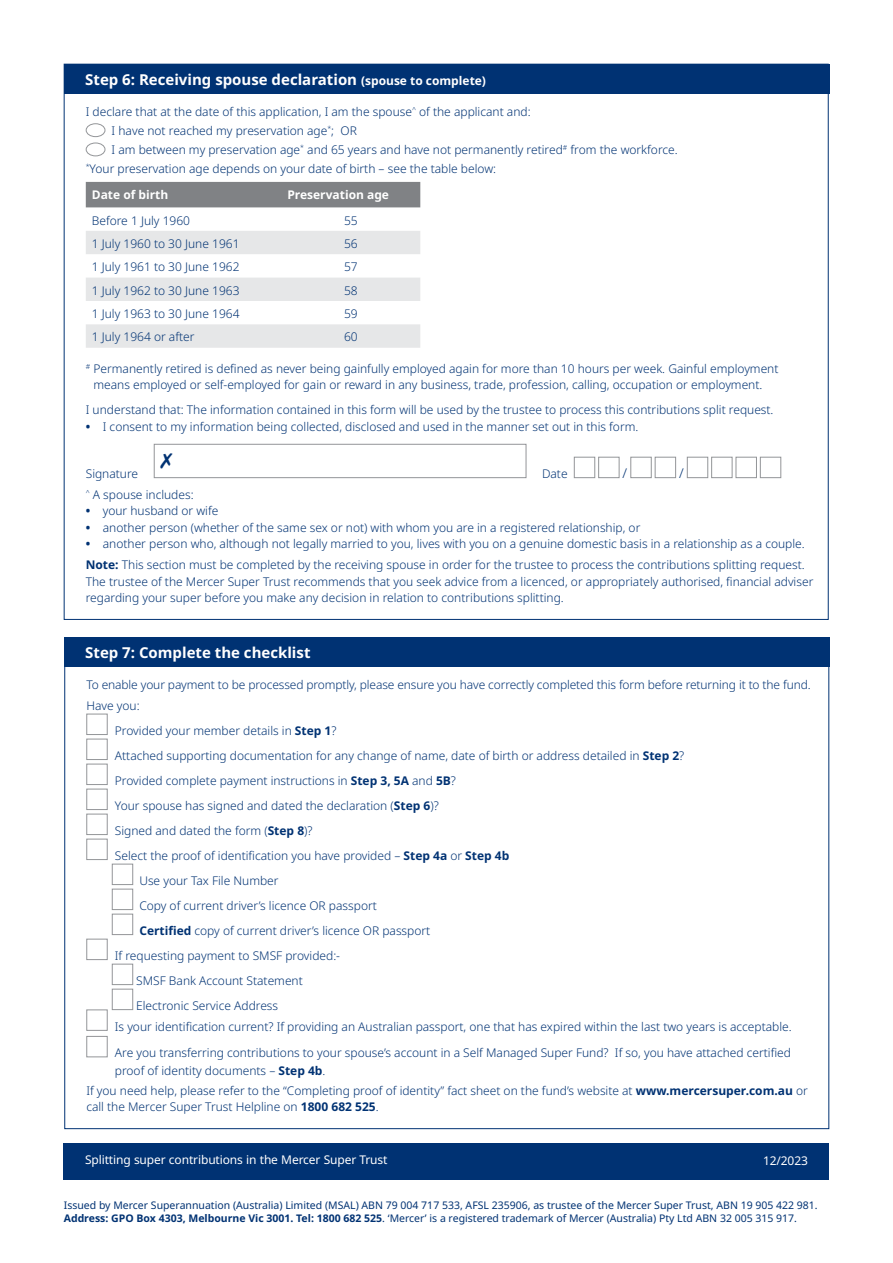
<style>
.page{position:relative;width:893px;height:1263px;background:#fff}
.page>*{position:absolute;margin:0;border:0;box-sizing:border-box;transform-origin:0 0}
.t1{font:700 15px "Noto Sans";color:#fff}
.t2{font:300 13.5px "Noto Sans";color:#003273}
.t3{font:300 12px/16.5px "Noto Sans";color:#003273}
.t4{font:12px "Noto Sans";letter-spacing:-.01em;color:#fff}
.t5{font:700 12px "Noto Sans";color:#fff}
.t6{font:10.5px/12.6px "Noto Sans";color:#003273}
.s1{font-size:12px}
.s2{font-weight:700}
</style>
<div class="page">
<div style="left:64px;top:1143px;width:765px;height:36px;background:#003273"></div>
<div style="left:86px;top:123px;width:19px;height:14px;border:1px solid #939598;border-radius:50%"></div>
<div style="left:86px;top:143px;width:19px;height:13px;border:1px solid #939598;border-radius:50%"></div>
<div style="left:86px;top:182px;width:334px;height:25px;background:#808285"></div>
<svg style="left:86px;top:231px;width:334px;height:117px"></svg>
<div style="left:154px;top:444px;width:372px;height:34px;border:1px solid #939598"></div>
<div style="left:574px;top:457px;width:21px;height:21px;background:#fff;border:1px solid #939598"></div>
<div style="left:598px;top:457px;width:21px;height:21px;background:#fff;border:1px solid #939598"></div>
<div style="left:630px;top:457px;width:22px;height:21px;background:#fff;border:1px solid #939598"></div>
<div style="left:655px;top:457px;width:21px;height:21px;background:#fff;border:1px solid #939598"></div>
<div style="left:687px;top:457px;width:21px;height:21px;background:#fff;border:1px solid #939598"></div>
<div style="left:711px;top:457px;width:21px;height:21px;background:#fff;border:1px solid #939598"></div>
<div style="left:736px;top:457px;width:21px;height:21px;background:#fff;border:1px solid #939598"></div>
<div style="left:760px;top:457px;width:21px;height:21px;background:#fff;border:1px solid #939598"></div>
<div style="left:86px;top:714px;width:22px;height:21px;background:#fff;border:1px solid #939598"></div>
<div style="left:86px;top:739px;width:22px;height:21px;background:#fff;border:1px solid #939598"></div>
<div style="left:86px;top:764px;width:22px;height:21px;background:#fff;border:1px solid #939598"></div>
<div style="left:86px;top:789px;width:22px;height:21px;background:#fff;border:1px solid #939598"></div>
<div style="left:86px;top:814px;width:22px;height:21px;background:#fff;border:1px solid #939598"></div>
<div style="left:86px;top:839px;width:22px;height:21px;background:#fff;border:1px solid #939598"></div>
<div style="left:112px;top:864px;width:21px;height:21px;background:#fff;border:1px solid #939598"></div>
<div style="left:112px;top:889px;width:21px;height:21px;background:#fff;border:1px solid #939598"></div>
<div style="left:112px;top:914px;width:21px;height:21px;background:#fff;border:1px solid #939598"></div>
<div style="left:86px;top:939px;width:22px;height:21px;background:#fff;border:1px solid #939598"></div>
<div style="left:112px;top:964px;width:21px;height:21px;background:#fff;border:1px solid #939598"></div>
<div style="left:112px;top:989px;width:21px;height:21px;background:#fff;border:1px solid #939598"></div>
<div style="left:86px;top:1009px;width:22px;height:22px;background:#fff;border:1px solid #939598"></div>
<div style="left:86px;top:1036px;width:22px;height:21px;background:#fff;border:1px solid #939598"></div>
<div style="left:64px;top:64px;width:765px;height:30px;background:#003273"></div>
<div style="left:64px;top:637px;width:765px;height:29px;background:#003273"></div>
<p class="t1" style="left:85px;top:69px;width:402px">Step 6: Receiving spouse declaration <span class="s1">(spouse to complete)</span></p>
<p class="t3" style="left:86px;top:103px;width:446px">I declare that at the date of this application, I am the spouse<sup>^</sup> of the applicant and:</p>
<p class="t3" style="left:112px;top:123px;width:247px">I have not reached my preservation age<sup>*</sup>; OR</p>
<p class="t3" style="left:112px;top:142px;width:568px">I am between my preservation age<sup>*</sup> and 65 years and have not permanently retired<sup>#</sup> from the workforce.</p>
<p class="t3" style="left:86px;top:161px;width:412px"><sup>*</sup>Your preservation age depends on your date of birth – see the table below:</p>
<p class="t5" style="left:92px;top:186px;width:78px">Date of birth</p>
<p class="t5" style="left:287px;top:186px;width:103px">Preservation age</p>
<p class="t3" style="left:92px;top:212px;width:100px">Before 1 July 1960</p>
<p class="t3" style="left:344px;top:212px;width:15px">55</p>
<p class="t3" style="left:92px;top:236px;width:149px">1 July 1960 to 30 June 1961</p>
<p class="t3" style="left:344px;top:236px;width:15px">56</p>
<p class="t3" style="left:92px;top:259px;width:149px">1 July 1961 to 30 June 1962</p>
<p class="t3" style="left:344px;top:259px;width:15px">57</p>
<p class="t3" style="left:92px;top:282px;width:149px">1 July 1962 to 30 June 1963</p>
<p class="t3" style="left:344px;top:282px;width:15px">58</p>
<p class="t3" style="left:92px;top:306px;width:149px">1 July 1963 to 30 June 1964</p>
<p class="t3" style="left:344px;top:306px;width:15px">59</p>
<p class="t3" style="left:92px;top:329px;width:104px">1 July 1964 or after</p>
<p class="t3" style="left:344px;top:329px;width:15px">60</p>
<p class="t3" style="left:93px;top:360px;width:687px;text-indent:-8px"><sup>#</sup> Permanently retired is defined as never being gainfully employed again for more than 10 hours per week. Gainful employment means employed or self-employed for gain or reward in any business, trade, profession, calling, occupation or employment.</p>
<p class="t3" style="left:86px;top:402px;width:689px">I understand that: The information contained in this form will be used by the trustee to process this contributions split request.</p>
<p class="t3" style="left:86px;top:418px;width:554px"><span class="s2">•</span> I consent to my information being collected, disclosed and used in the manner set out in this form.</p>
<p class="t3" style="left:86px;top:466px;width:54px">Signature</p>
<p class="t3" style="left:542px;top:466px;width:27px">Date</p>
<p class="t2" style="left:623px;top:464px;width:6px">/</p>
<p class="t2" style="left:679px;top:464px;width:6px">/</p>
<p class="t3" style="left:86px;top:486px;width:109px"><sup>^</sup> A spouse includes:</p>
<p class="t3" style="left:86px;top:503px;width:134px"><span class="s2">•</span> your husband or wife</p>
<p class="t3" style="left:86px;top:519px;width:556px"><span class="s2">•</span> another person (whether of the same sex or not) with whom you are in a registered relationship, or</p>
<p class="t3" style="left:86px;top:534px;width:720px;line-height:20.7px"><span class="s2">•</span> another person who, although not legally married to you, lives with you on a genuine domestic basis in a relationship as a couple.<br><span class="s2">Note:</span> This section must be completed by the receiving spouse in order for the trustee to process the contributions splitting request.</p>
<p class="t3" style="left:86px;top:573px;width:729px">The trustee of the Mercer Super Trust recommends that you seek advice from a licenced, or appropriately authorised, financial adviser regarding your super before you make any decision in relation to contributions splitting.</p>
<p class="t1" style="left:85px;top:641px;width:227px">Step 7: Complete the checklist</p>
<p class="t3" style="left:86px;top:675px;width:726px;line-height:20.7px">To enable your payment to be processed promptly, please ensure you have correctly completed this form before returning it to the fund.<br>Have you:</p>
<p class="t3" style="left:115px;top:723px;width:223px">Provided your member details in <span class="s2">Step 1</span>?</p>
<p class="t3" style="left:115px;top:748px;width:571px">Attached supporting documentation for any change of name, date of birth or address detailed in <span class="s2">Step 2</span>?</p>
<p class="t3" style="left:115px;top:773px;width:343px">Provided complete payment instructions in <span class="s2">Step 3, 5A</span> and <span class="s2">5B</span>?</p>
<p class="t3" style="left:115px;top:798px;width:325px">Your spouse has signed and dated the declaration (<span class="s2">Step 6</span>)?</p>
<p class="t3" style="left:115px;top:823px;width:199px">Signed and dated the form (<span class="s2">Step 8</span>)?</p>
<p class="t3" style="left:115px;top:848px;width:396px">Select the proof of identification you have provided – <span class="s2">Step 4a</span> or <span class="s2">Step 4b</span></p>
<p class="t3" style="left:139px;top:873px;width:141px">Use your Tax File Number</p>
<p class="t3" style="left:139px;top:898px;width:239px">Copy of current driver’s licence OR passport</p>
<p class="t3" style="left:139px;top:923px;width:292px"><span class="s2">Certified</span> copy of current driver’s licence OR passport</p>
<p class="t3" style="left:115px;top:948px;width:227px">If requesting payment to SMSF provided:-</p>
<p class="t3" style="left:136px;top:973px;width:168px">SMSF Bank Account Statement</p>
<p class="t3" style="left:136px;top:998px;width:143px">Electronic Service Address</p>
<p class="t3" style="left:115px;top:1018px;width:678px">Is your identification current? If providing an Australian passport, one that has expired within the last two years is acceptable.</p>
<p class="t3" style="left:115px;top:1044px;width:678px;line-height:18px">Are you transferring contributions to your spouse’s account in a Self Managed Super Fund? If so, you have attached certified proof of identity documents – <span class="s2">Step 4b</span>.</p>
<p class="t3" style="left:86px;top:1083px;width:723px;line-height:15.8px">If you need help, please refer to the “Completing proof of identity” fact sheet on the fund’s website at <span class="s2">www.mercersuper.com.au</span> or call the Mercer Super Trust Helpline on <span class="s2">1800 682 525</span>.</p>
<p class="t4" style="left:85px;top:1151px;width:304px">Splitting super contributions in the Mercer Super Trust</p>
<p class="t4" style="left:763px;top:1153px;width:46px">12/2023</p>
<p class="t6" style="left:64px;top:1199px;width:755px">Issued by Mercer Superannuation (Australia) Limited (MSAL) ABN 79 004 717 533, AFSL 235906, as trustee of the Mercer Super Trust, ABN 19 905 422 981.<br><span class="s2">Address: GPO Box 4303, Melbourne Vic 3001. Tel: 1800 682 525</span>. ‘Mercer’ is a registered trademark of Mercer (Australia) Pty Ltd ABN 32 005 315 917.</p>
</div>
